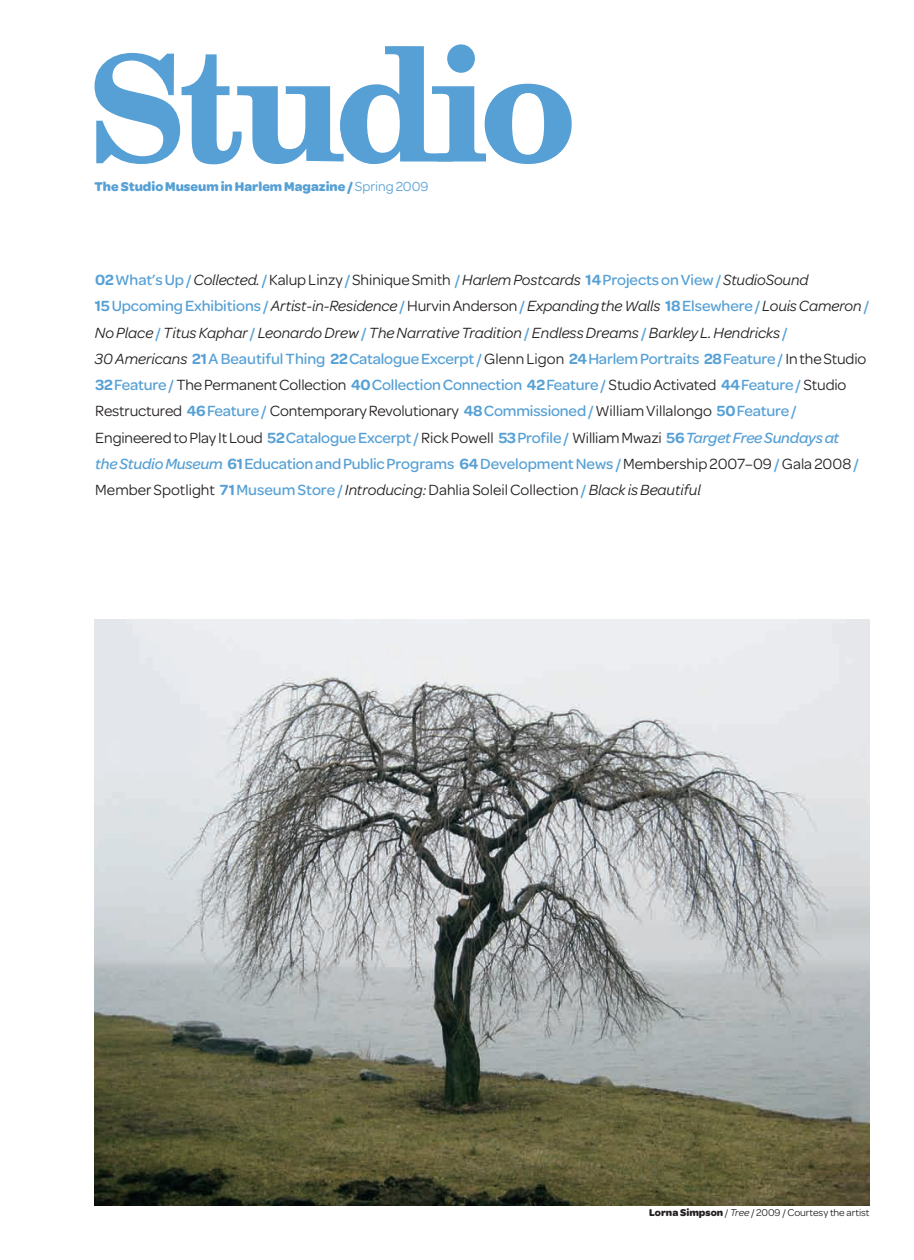
<style>
.page{position:relative;width:914px;height:1260px;background:#fff}
.page>*{position:absolute;margin:0;border:0;box-sizing:border-box;transform-origin:0 0}
.t1{font:500 15.75px/26.2px "Omnes";letter-spacing:-.01em;color:#56a0d5}
.t2{font:700 13.65px "Omnes";color:#56a0d5}
.t3{font:10.5px "Omnes";letter-spacing:-.005em;color:#231f20}
.s1{font-size:14px}
.s2{font-weight:400;font-size:14px}
.s3{font-weight:600}
.s4{font-weight:400;font-style:italic;color:#231f20}
.s5{font-weight:400;color:#231f20}
.s6{font-style:italic}
.s7{font-weight:700}
</style>
<div class="page">
<svg style="left:95px;top:46px;width:476px;height:118px"></svg>
<div style="left:447px;top:44px;width:28px;height:29px;background:#56a0d5;border-radius:50%"></div>
<img style="left:94px;top:620px;width:775px;height:585px">
<p class="t2" style="left:94px;top:179px;width:335px">The Studio Museum in Harlem Ma∂azine <span class="s1">/</span> <span class="s2">Sprin∂ 2009</span></p>
<p class="t1" style="left:95px;top:267px;width:775px"><span class="s3">02</span>What’s Up/<span class="s4">Collected.</span>/ <span class="s5">Kalup Linzy</span> / <span class="s5">Shinique Smith</span> /<span class="s4">Harlem Postcards</span> <span class="s3">14</span>Projects on View/<span class="s4">StudioSound<br></span><span class="s3">15</span> Upcomin∂ Exhibitions /<span class="s4">Artist-in-Residence</span> / <span class="s5">Hurvin Anderson</span> / <span class="s4">Expanding the Walls</span> <span class="s3">18</span>Elsewhere/ <span class="s4">Louis Cameron</span> / <span class="s4">No Place</span> / <span class="s4">Titus Kaphar</span>/ <span class="s4">Leonardo Drew</span>/ <span class="s4">The Narrative Tradition</span> / <span class="s4">Endless Dreams</span> / <span class="s4">Barkley L. Hendricks</span> /<br><span class="s4">30 Americans</span> <span class="s3">21</span>A Beautiful Thin∂ <span class="s3">22</span>Catalo∂ue Excerpt/ <span class="s5">Glenn Li∂on</span> <span class="s3">24</span>Harlem Portraits <span class="s3">28</span>Feature/ <span class="s5">In the Studio </span><span class="s3">32</span>Feature/ <span class="s5">The Permanent Collection</span> <span class="s3">40</span>Collection Connection <span class="s3">42</span>Feature/ <span class="s5">Studio Activated</span> <span class="s3">44</span>Feature/ <span class="s5">Studio Restructured</span> <span class="s3">46</span>Feature / <span class="s5">Contemporary Revolutionary</span> <span class="s3">48</span>Commissioned/ <span class="s5">William Villalon∂o</span> <span class="s3">50</span>Feature / <span class="s5">En∂ineered to Play It Loud</span> <span class="s3">52</span>Catalo∂ue Excerpt/ <span class="s5">Rick Powell</span> <span class="s3">53</span>Profile / <span class="s5">William Mwazi</span> <span class="s3">56</span><span class="s6">Target Free Sundays at<br>the Studio Museum</span> <span class="s3">61</span>Education and Public Pro∂rams <span class="s3">64</span>Development News / <span class="s5">Membership 2007–09</span> / <span class="s5">Gala 2008</span> / <span class="s5">Member Spotli∂ht</span> <span class="s3">71</span>Museum Store / <span class="s4">Introducing:</span> <span class="s5">Dahlia Soleil Collection</span> / <span class="s4">Black is Beautiful</span></p>
<p class="t3" style="left:649px;top:1206px;width:222px"><span class="s7">Lorna Simpson</span> / <span class="s6">Tree</span> / 2009 / Courtesy the artist</p>
</div>
